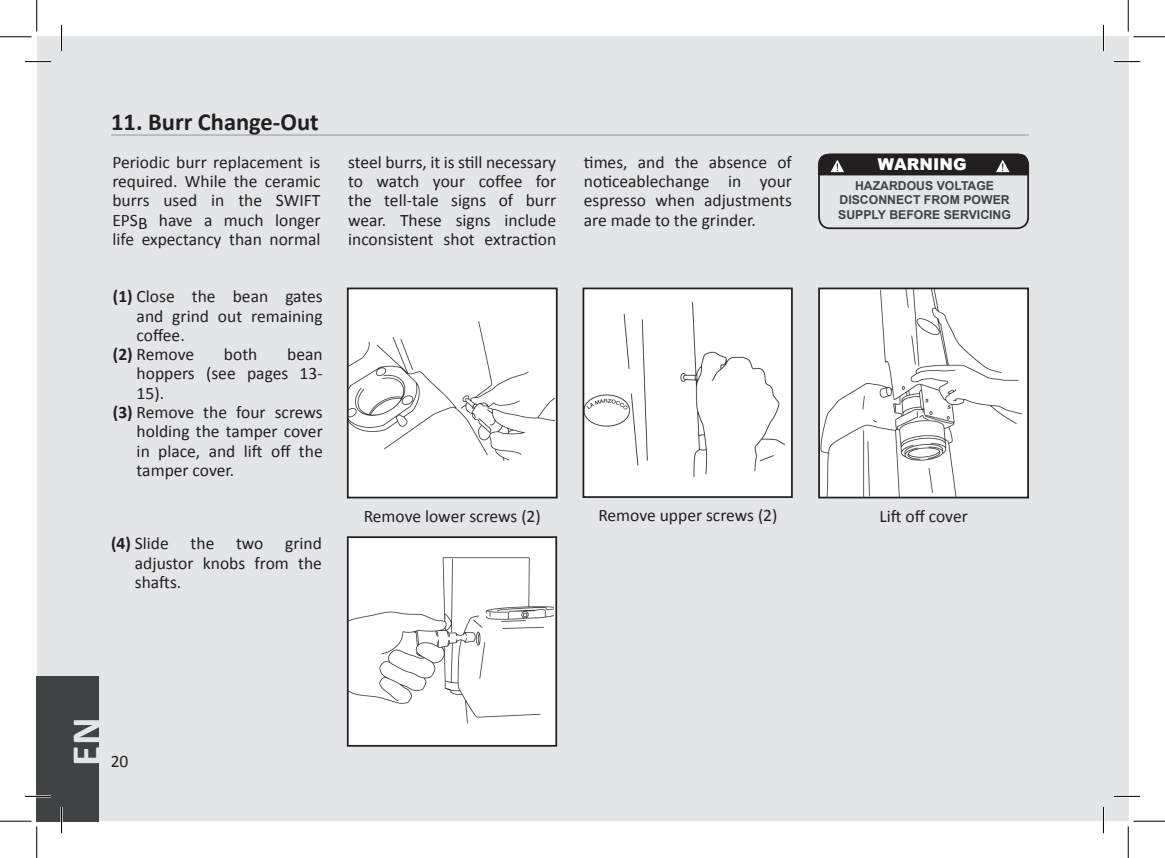
<style>
.page{position:relative;width:1165px;height:858px;background:#fff}
.page>*{position:absolute;margin:0;border:0;box-sizing:border-box;transform-origin:0 0}
.t1{font:700 42px "Calibri";color:#e4e5e7}
.t2{font:700 24.5px "Calibri";color:#231f20}
.t3{font:17.5px/19.2px "Calibri";color:#231f20;text-align:justify}
.t4{font:900 16.28px "Arial";color:#fff}
.t5{font:700 12.25px/14.7px "Arial";color:#414243;text-align:center}
.s1{font-weight:700}
</style>
<div class="page">
<div style="left:1103px;top:37px;width:25px;height:784px;background:#e4e5e7"></div>
<div style="left:37px;top:37px;width:1066px;height:784px;background:#e4e5e7"></div>
<div style="left:37px;top:675px;width:62px;height:146px;background:#414243"></div>
<hr style="left:111px;top:134px;width:918px;height:1px;background:#939598">
<div style="left:583px;top:288px;width:209px;height:209px;background:#fff"></div>
<img style="left:585px;top:302px;width:199px;height:175px">
<div style="left:582px;top:287px;width:211px;height:211px;border:2px solid #231f20"></div>
<img style="left:350px;top:290px;width:204px;height:204px">
<div style="left:347px;top:287px;width:211px;height:211px;border:2px solid #231f20"></div>
<img style="left:821px;top:290px;width:205px;height:205px">
<div style="left:818px;top:287px;width:211px;height:211px;border:2px solid #231f20"></div>
<img style="left:350px;top:539px;width:204px;height:204px">
<div style="left:347px;top:536px;width:210px;height:210px;border:2px solid #231f20"></div>
<div style="left:818px;top:153px;width:211px;height:76px;border:2px solid #231f20;border-radius:11px"></div>
<svg style="left:818px;top:153px;width:211px;height:23px;background:#343031"></svg>
<hr style="left:25px;top:60px;width:26px;height:3px;background:#fff">
<hr style="left:1114px;top:60px;width:26px;height:3px;background:#fff">
<hr style="left:25px;top:795px;width:26px;height:2px;background:#fff">
<hr style="left:1114px;top:795px;width:26px;height:2px;background:#fff">
<hr style="left:60px;top:25px;width:3px;height:26px;background:#fff">
<hr style="left:60px;top:806px;width:3px;height:26px;background:#fff">
<hr style="left:1102px;top:25px;width:2px;height:26px;background:#fff">
<hr style="left:1102px;top:806px;width:2px;height:26px;background:#fff">
<svg style="left:25px;top:61px;width:26px;height:1px"></svg>
<svg style="left:1114px;top:61px;width:26px;height:1px"></svg>
<svg style="left:25px;top:795px;width:26px;height:1px"></svg>
<svg style="left:1114px;top:795px;width:26px;height:1px"></svg>
<svg style="left:61px;top:25px;width:1px;height:26px"></svg>
<svg style="left:61px;top:806px;width:1px;height:26px"></svg>
<svg style="left:1103px;top:25px;width:1px;height:26px"></svg>
<svg style="left:1103px;top:806px;width:1px;height:26px"></svg>
<hr style="left:0;top:36px;width:32px;height:1px;background:#000">
<hr style="left:1133px;top:36px;width:32px;height:1px;background:#000">
<hr style="left:0;top:820px;width:32px;height:1px;background:#000">
<hr style="left:1133px;top:820px;width:32px;height:1px;background:#000">
<hr style="left:36px;top:0;width:1px;height:32px;background:#000">
<hr style="left:36px;top:826px;width:1px;height:31px;background:#000">
<hr style="left:1128px;top:0;width:1px;height:32px;background:#000">
<hr style="left:1128px;top:826px;width:1px;height:31px;background:#000">
<h2 class="t2" style="left:111px;top:106px;width:209px">11. Burr Change-Out</h2>
<p class="t3" style="left:112px;top:152px;width:210px;text-align:left">Periodic burr replacement is required. While the ceramic burrs used in the SWIFT<br>EPSB have a much longer life expectancy than normal</p>
<p class="t3" style="left:348px;top:152px;width:210px">steel burrs, it is still necessary to watch your coffee for the tell-tale signs of burr wear. These signs include inconsistent shot extraction</p>
<p class="t3" style="left:584px;top:152px;width:210px">times, and the absence of noticeablechange in your espresso when adjustments are made to the grinder.</p>
<p class="t3" style="left:113px;top:287px;width:211px"><span class="s1">(1)</span> Close the bean gates</p>
<p class="t3" style="left:137px;top:306px;width:188px">and grind out remaining</p>
<p class="t3" style="left:137px;top:325px;width:50px">coffee.</p>
<p class="t3" style="left:113px;top:345px;width:83px"><span class="s1">(2)</span> Remove</p>
<p class="t3" style="left:224px;top:345px;width:35px">both</p>
<p class="t3" style="left:287px;top:345px;width:37px">bean</p>
<p class="t3" style="left:137px;top:364px;width:188px">hoppers (see pages 13-</p>
<p class="t3" style="left:137px;top:383px;width:29px">15).</p>
<p class="t3" style="left:113px;top:402px;width:211px"><span class="s1">(3)</span> Remove the four screws</p>
<p class="t3" style="left:137px;top:422px;width:188px">holding the tamper cover</p>
<p class="t3" style="left:137px;top:441px;width:188px">in place, and lift off the</p>
<p class="t3" style="left:137px;top:460px;width:99px">tamper cover.</p>
<p class="t4" style="left:878px;top:153px;width:90px">WARNING</p>
<p class="t5" style="left:838px;top:178px;width:174px">HAZARDOUS VOLTAGE<br>DISCONNECT FROM POWER<br>SUPPLY BEFORE SERVICING</p>
<p class="t3" style="left:135px;top:534px;width:189px;text-indent:-24px"><span class="s1">(4)</span> Slide the two grind adjustor knobs from the shafts.</p>
<p class="t3" style="left:364px;top:506px;width:179px">Remove lower screws (2)</p>
<p class="t3" style="left:598px;top:505px;width:181px">Remove upper screws (2)</p>
<p class="t3" style="left:879px;top:506px;width:90px">Lift off cover</p>
<h1 class="t1" style="left:59px;top:765px;width:50px;rotate:-90deg">EN</h1>
<p class="t3" style="left:111px;top:751px;width:19px">20</p>
</div>
